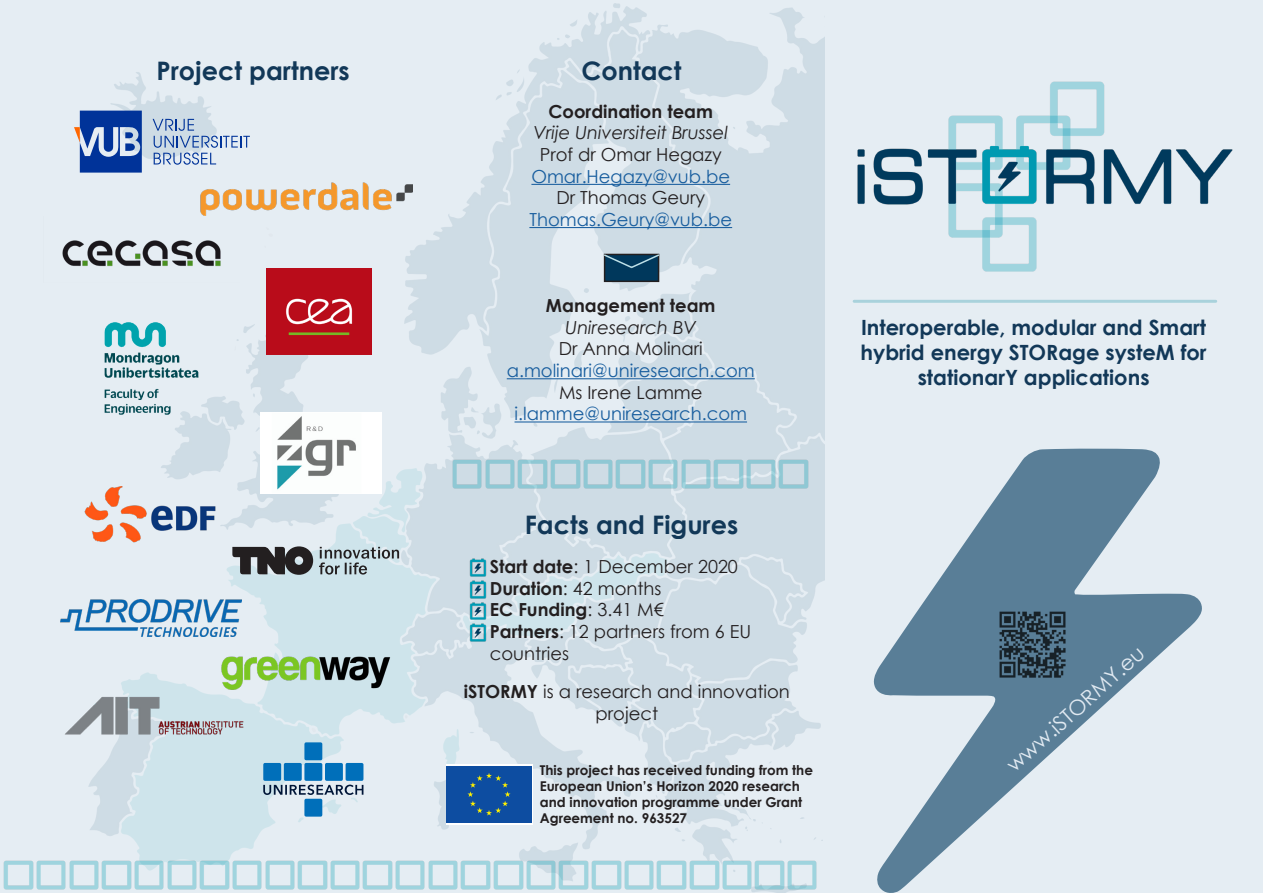
<style>
.page{position:relative;width:1263px;height:893px;background:#fff}
.page>*{position:absolute;margin:0;border:0;box-sizing:border-box;transform-origin:0 0}
.t1{font:700 25.5px "Century Gothic";color:#123858}
.t2{font:700 21px/25.2px "Century Gothic";color:#123858;text-align:center}
.t3{font:21px "Century Gothic";color:#e0e9f1}
.t4{font:18px/21.6px "Century Gothic";color:#231f20}
.t5{font:18px "Century Gothic";color:#175d9e}
.t6{font:700 18px "Century Gothic";color:#231f20}
.t7{font:italic 18px "Century Gothic";color:#231f20}
.t8{font:700 13.5px/16.2px "Century Gothic";color:#231f20}
.s1{font-weight:700}
.s2{font-weight:400}
</style>
<div class="page">
<div style="left:825px;top:0;width:438px;height:893px;background:#e5edf3"></div>
<img style="left:0;top:0;width:825px;height:893px">
<svg style="left:872px;top:448px;width:331px;height:445px;background:#acc0cd"></svg>
<img style="left:835px;top:60px;width:419px;height:234px">
<hr style="left:854px;top:300px;width:362px;height:3px;background:#1d94a6">
<img style="left:267px;top:269px;width:105px;height:86px">
<img style="left:83px;top:301px;width:139px;height:133px">
<img style="left:60px;top:600px;width:182px;height:37px">
<img style="left:216px;top:636px;width:193px;height:67px">
<img style="left:61px;top:678px;width:186px;height:109px">
<svg style="left:263px;top:785px;width:100px;height:10px"></svg>
<div style="left:304px;top:742px;width:18px;height:18px;background:#006fba;border-radius:2px"></div>
<div style="left:304px;top:763px;width:18px;height:18px;background:#006fba;border-radius:2px"></div>
<div style="left:325px;top:763px;width:18px;height:18px;background:#006fba;border-radius:2px"></div>
<div style="left:346px;top:763px;width:17px;height:18px;background:#006fba;border-radius:2px"></div>
<div style="left:284px;top:763px;width:18px;height:18px;background:#006fba;border-radius:2px"></div>
<div style="left:263px;top:763px;width:18px;height:18px;background:#006fba;border-radius:2px"></div>
<div style="left:304px;top:799px;width:18px;height:18px;background:#006fba;border-radius:2px"></div>
<div style="left:446px;top:764px;width:87px;height:60px;background:#fff"></div>
<div style="left:446px;top:766px;width:86px;height:57px;background:#0d4da1"></div>
<svg style="left:467px;top:773px;width:43px;height:43px"></svg>
<hr style="left:531px;top:184px;width:199px;height:1px;background:#175d9e">
<hr style="left:529px;top:227px;width:203px;height:1px;background:#175d9e">
<hr style="left:507px;top:378px;width:248px;height:1px;background:#175d9e">
<hr style="left:514px;top:421px;width:233px;height:1px;background:#175d9e">
<img style="left:995px;top:608px;width:74px;height:74px">
<div style="left:605px;top:254px;width:53px;height:27px;background:#00385c"></div>
<div style="left:604px;top:254px;width:55px;height:28px;border:2px solid #231f20"></div>
<svg style="left:603px;top:253px;width:57px;height:16px"></svg>
<img style="left:468px;top:557px;width:20px;height:20px">
<img style="left:468px;top:623px;width:20px;height:19px">
<img style="left:468px;top:601px;width:20px;height:20px">
<img style="left:468px;top:579px;width:20px;height:20px">
<svg style="left:232px;top:546px;width:81px;height:29px;background:#535457"></svg>
<svg style="left:319px;top:547px;width:80px;height:28px;background:#a6b5bb"></svg>
<img style="left:62px;top:463px;width:177px;height:102px">
<img style="left:260px;top:413px;width:122px;height:80px">
<svg style="left:153px;top:119px;width:97px;height:46px;background:#b8c9df"></svg>
<svg style="left:74px;top:111px;width:68px;height:62px;background:#496db3"></svg>
<img style="left:43px;top:216px;width:196px;height:66px">
<img style="left:201px;top:182px;width:212px;height:34px">
<img style="left:485px;top:457px;width:30px;height:35px">
<img style="left:449px;top:457px;width:36px;height:35px">
<img style="left:515px;top:457px;width:33px;height:35px">
<img style="left:548px;top:457px;width:32px;height:35px">
<img style="left:580px;top:457px;width:33px;height:35px">
<img style="left:613px;top:457px;width:32px;height:35px">
<img style="left:645px;top:457px;width:33px;height:35px">
<img style="left:678px;top:457px;width:33px;height:35px">
<img style="left:711px;top:457px;width:32px;height:35px">
<img style="left:743px;top:457px;width:33px;height:35px">
<img style="left:776px;top:457px;width:35px;height:35px">
<img style="left:36px;top:858px;width:30px;height:35px">
<img style="left:1px;top:858px;width:35px;height:35px">
<img style="left:66px;top:858px;width:33px;height:35px">
<img style="left:99px;top:858px;width:33px;height:35px">
<img style="left:132px;top:858px;width:32px;height:35px">
<img style="left:164px;top:858px;width:33px;height:35px">
<img style="left:197px;top:858px;width:33px;height:35px">
<img style="left:230px;top:858px;width:32px;height:35px">
<img style="left:262px;top:858px;width:33px;height:35px">
<img style="left:295px;top:858px;width:32px;height:35px">
<img style="left:327px;top:858px;width:33px;height:35px">
<img style="left:360px;top:858px;width:32px;height:35px">
<img style="left:392px;top:858px;width:33px;height:35px">
<img style="left:461px;top:858px;width:30px;height:35px">
<img style="left:425px;top:858px;width:36px;height:35px">
<img style="left:491px;top:858px;width:32px;height:35px">
<img style="left:523px;top:858px;width:33px;height:35px">
<img style="left:556px;top:858px;width:33px;height:35px">
<img style="left:589px;top:858px;width:32px;height:35px">
<img style="left:621px;top:858px;width:33px;height:35px">
<img style="left:654px;top:858px;width:32px;height:35px">
<img style="left:686px;top:858px;width:33px;height:35px">
<img style="left:719px;top:858px;width:33px;height:35px">
<img style="left:752px;top:858px;width:32px;height:35px">
<img style="left:784px;top:858px;width:36px;height:35px">
<p class="t1" style="left:156px;top:51px;width:195px">Project partners</p>
<p class="t1" style="left:581px;top:51px;width:101px">Contact</p>
<p class="t6" style="left:548px;top:98px;width:166px">Coordination team</p>
<p class="t7" style="left:533px;top:120px;width:196px">Vrije Universiteit Brussel</p>
<p class="t4" style="left:540px;top:143px;width:184px">Prof dr Omar Hegazy</p>
<p class="t5" style="left:531px;top:164px;width:200px">Omar.Hegazy@vub.be</p>
<p class="t4" style="left:556px;top:187px;width:150px">Dr Thomas Geury</p>
<p class="t5" style="left:529px;top:207px;width:204px">Thomas.Geury@vub.be</p>
<p class="t6" style="left:546px;top:292px;width:171px">Management team</p>
<p class="t7" style="left:565px;top:315px;width:132px">Uniresearch BV</p>
<p class="t4" style="left:559px;top:338px;width:146px">Dr Anna Molinari</p>
<p class="t5" style="left:507px;top:358px;width:250px">a.molinari@uniresearch.com</p>
<p class="t4" style="left:559px;top:381px;width:145px">Ms Irene Lamme</p>
<p class="t5" style="left:514px;top:401px;width:234px">i.lamme@uniresearch.com</p>
<h1 class="t1" style="left:525px;top:505px;width:215px">Facts and Figures</h1>
<p class="t4" style="left:490px;top:555px;width:250px"><span class="s1">Start date</span>: 1 December 2020</p>
<p class="t4" style="left:490px;top:577px;width:173px"><span class="s1">Duration</span>: 42 months</p>
<p class="t6" style="left:490px;top:596px;width:175px">EC Funding<span class="s2">: 3.41 M€</span></p>
<p class="t4" style="left:490px;top:620px;width:263px"><span class="s1">Partners</span>: 12 partners from 6 EU countries</p>
<p class="t4" style="left:464px;top:681px;width:327px"><span class="s1">iSTORMY</span> is a research and innovation</p>
<p class="t4" style="left:596px;top:702px;width:64px">project</p>
<p class="t8" style="left:540px;top:761px;width:275px">This project has received funding from the</p>
<p class="t8" style="left:540px;top:777px;width:264px">European Union’s Horizon 2020 research and innovation programme under Grant<br>Agreement no. 963527</p>
<p class="t2" style="left:860px;top:313px;width:348px">Interoperable, modular and Smart hybrid energy STORage systeM for stationarY applications</p>
<p class="t3" style="left:1000px;top:757px;width:178px;rotate:-42deg">www.iSTORMY.eu</p>
</div>
